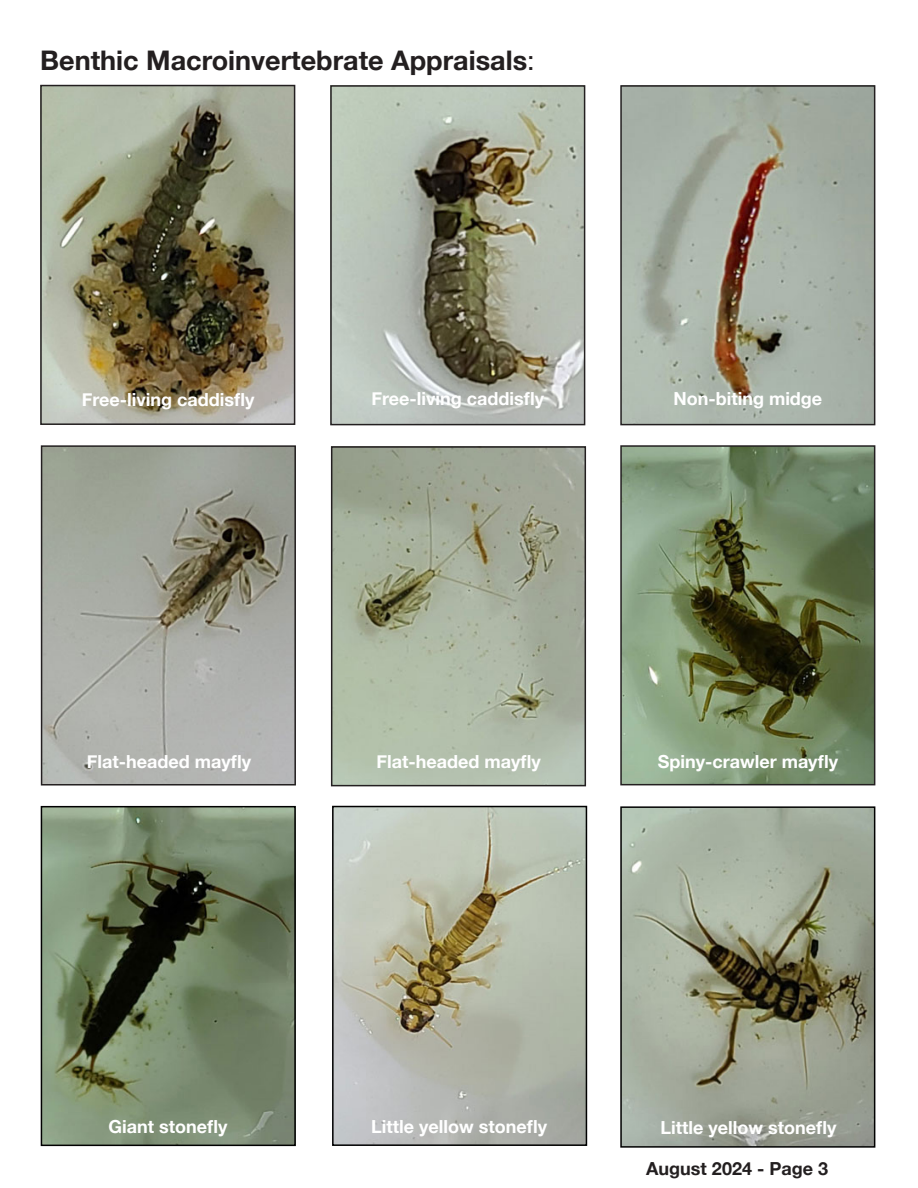
<style>
.page{position:relative;width:918px;height:1188px;background:#fff}
.page>*{position:absolute;margin:0;border:0;box-sizing:border-box;transform-origin:0 0}
.t1{font:700 27px "Helvetica Neue";color:#231f20}
.t2{font:700 18px "Helvetica Neue";color:#fff}
.t3{font:700 18px "Helvetica Neue";color:#231f20}
.s1{font-weight:400}
</style>
<div class="page">
<img style="left:43px;top:88px;width:249px;height:334px">
<div style="left:40px;top:85px;width:255px;height:340px;border:2px solid #231f20"></div>
<img style="left:623px;top:88px;width:249px;height:334px">
<div style="left:620px;top:85px;width:255px;height:340px;border:2px solid #231f20"></div>
<img style="left:334px;top:449px;width:249px;height:334px">
<div style="left:331px;top:446px;width:255px;height:340px;border:2px solid #231f20"></div>
<img style="left:623px;top:448px;width:249px;height:334px">
<div style="left:620px;top:445px;width:255px;height:340px;border:2px solid #231f20"></div>
<img style="left:333px;top:88px;width:249px;height:334px">
<div style="left:330px;top:85px;width:255px;height:340px;border:2px solid #231f20"></div>
<img style="left:44px;top:809px;width:249px;height:334px">
<div style="left:41px;top:806px;width:255px;height:340px;border:2px solid #000"></div>
<img style="left:335px;top:809px;width:249px;height:334px">
<div style="left:332px;top:806px;width:255px;height:340px;border:2px solid #000"></div>
<img style="left:623px;top:809px;width:249px;height:336px">
<div style="left:620px;top:806px;width:255px;height:342px;border:2px solid #000"></div>
<img style="left:44px;top:448px;width:249px;height:335px">
<div style="left:41px;top:445px;width:255px;height:341px;border:2px solid #231f20"></div>
<h1 class="t1" style="left:40px;top:39px;width:496px">Benthic Macroinvertebrate Appraisals<span class="s1">:</span></h1>
<p class="t2" style="left:82px;top:386px;width:174px">Free-living caddisfly</p>
<p class="t2" style="left:371px;top:385px;width:174px">Free-living caddisfly</p>
<p class="t2" style="left:673px;top:385px;width:150px">Non-biting midge</p>
<p class="t2" style="left:87px;top:748px;width:166px">Flat-headed mayfly</p>
<p class="t2" style="left:376px;top:748px;width:166px">Flat-headed mayfly</p>
<p class="t2" style="left:658px;top:748px;width:182px">Spiny-crawler mayfly</p>
<p class="t2" style="left:109px;top:1112px;width:120px">Giant stonefly</p>
<p class="t2" style="left:371px;top:1112px;width:177px">Little yellow stonefly</p>
<p class="t2" style="left:660px;top:1114px;width:177px">Little yellow stonefly</p>
<p class="t3" style="left:646px;top:1154px;width:183px">August 2024 - Page 3</p>
</div>
